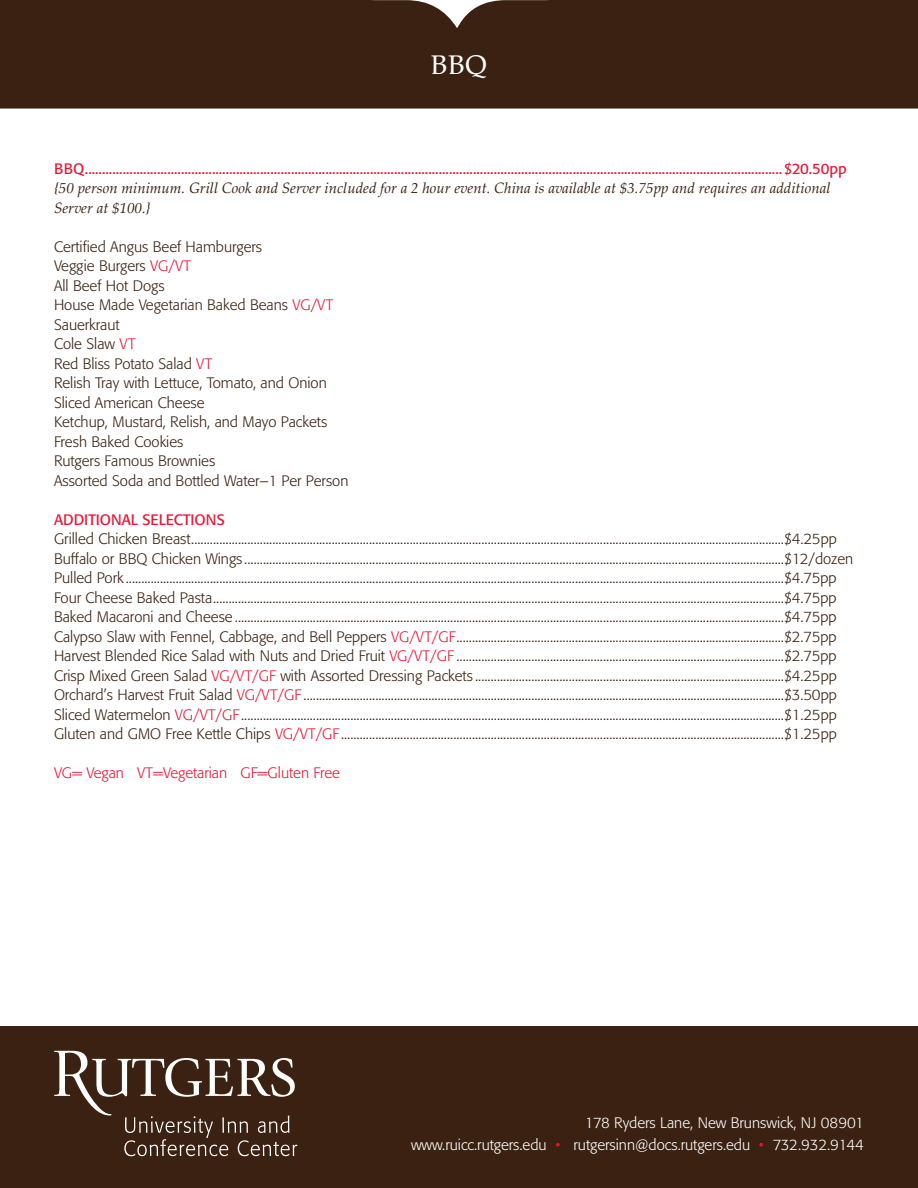
<style>
.page{position:relative;width:918px;height:1188px;background:#fff}
.page>*{position:absolute;margin:0;border:0;box-sizing:border-box;transform-origin:0 0}
.t1{font:27px "Palatino Linotype";color:#fff}
.t2{font:300 15px "Formata";color:#3a2111}
.Tab_on_headline{font:15px "Formata";color:#e51836}
.t3{font:italic 15px/19.5px "Palatino Linotype";color:#3a2111}
.t4{font:300 15px/22.5px "Formata";color:#fff;text-align:right}
.t5{font:300 15px "Formata";color:#e51836}
.s1{color:#e51836}
</style>
<div class="page">
<div style="left:0;top:0;width:918px;height:109px;background:#3a2111"></div>
<div style="left:0;top:1026px;width:918px;height:162px;background:#3a2111"></div>
<svg style="left:54px;top:1051px;width:243px;height:105px"></svg>
<p class="t1" style="left:431px;top:46px;width:57px">BBQ</p>
<p class="Tab_on_headline" style="left:54px;top:160px;width:794px">BBQ........................................................................................................................................................................................................... $20.50pp</p>
<p class="t3" style="left:54px;top:178px;width:778px">{50 person minimum. Grill Cook and Server included for a 2 hour event. China is available at $3.75pp and requires an additional<br>Server at $100.}</p>
<p class="t2" style="left:54px;top:238px;width:210px">Certified Angus Beef Hamburgers</p>
<p class="t2" style="left:54px;top:257px;width:138px">Veggie Burgers <span class="s1">VG/VT</span></p>
<p class="t2" style="left:54px;top:277px;width:112px">All Beef Hot Dogs</p>
<p class="t2" style="left:54px;top:296px;width:281px">House Made Vegetarian Baked Beans <span class="s1">VG/VT</span></p>
<p class="t2" style="left:54px;top:316px;width:67px">Sauerkraut</p>
<p class="t2" style="left:54px;top:335px;width:83px">Cole Slaw <span class="s1">VT</span></p>
<p class="t2" style="left:54px;top:355px;width:160px">Red Bliss Potato Salad <span class="s1">VT</span></p>
<p class="t2" style="left:54px;top:374px;width:274px">Relish Tray with Lettuce, Tomato, and Onion</p>
<p class="t2" style="left:54px;top:394px;width:152px">Sliced American Cheese</p>
<p class="t2" style="left:54px;top:413px;width:275px">Ketchup, Mustard, Relish, and Mayo Packets</p>
<p class="t2" style="left:54px;top:433px;width:131px">Fresh Baked Cookies</p>
<p class="t2" style="left:54px;top:452px;width:163px">Rutgers Famous Brownies</p>
<p class="t2" style="left:54px;top:472px;width:296px">Assorted Soda and Bottled Water–1 Per Person</p>
<p class="Tab_on_headline" style="left:54px;top:511px;width:172px">ADDITIONAL SELECTIONS</p>
<p class="t2" style="left:54px;top:530px;width:785px">Grilled Chicken Breast..............................................................................................................................................................................................$4.25pp</p>
<p class="t2" style="left:54px;top:550px;width:801px">Buffalo or BBQ Chicken Wings .............................................................................................................................................................................$12/dozen</p>
<p class="t2" style="left:54px;top:569px;width:784px">Pulled Pork ...................................................................................................................................................................................................................$4.75pp</p>
<p class="t2" style="left:54px;top:589px;width:784px">Four Cheese Baked Pasta.......................................................................................................................................................................................$4.75pp</p>
<p class="t2" style="left:54px;top:608px;width:784px">Baked Macaroni and Cheese ................................................................................................................................................................................$4.75pp</p>
<p class="t2" style="left:54px;top:628px;width:784px">Calypso Slaw with Fennel, Cabbage, and Bell Peppers <span class="s1">VG/VT/GF</span>.........................................................................................................$2.75pp</p>
<p class="t2" style="left:54px;top:647px;width:784px">Harvest Blended Rice Salad with Nuts and Dried Fruit <span class="s1">VG/VT/GF</span> .........................................................................................................$2.75pp</p>
<p class="t2" style="left:54px;top:667px;width:785px">Crisp Mixed Green Salad <span class="s1">VG/VT/GF</span> with Assorted Dressing Packets ...................................................................................................$4.25pp</p>
<p class="t2" style="left:54px;top:686px;width:785px">Orchard’s Harvest Fruit Salad <span class="s1">VG/VT/GF</span> ..........................................................................................................................................................$3.50pp</p>
<p class="t2" style="left:54px;top:706px;width:785px">Sliced Watermelon <span class="s1">VG/VT/GF</span> ..............................................................................................................................................................................$1.25pp</p>
<p class="t2" style="left:54px;top:725px;width:785px">Gluten and GMO Free Kettle Chips <span class="s1">VG/VT/GF</span>..............................................................................................................................................$1.25pp</p>
<p class="t5" style="left:54px;top:764px;width:288px">VG= Vegan VT=Vegetarian GF=Gluten Free</p>
<p class="t4" style="left:411px;top:1111px;width:454px">178 Ryders Lane, New Brunswick, NJ 08901<br>www.ruicc.rutgers.edu <span class="s1">•</span> rutgersinn@docs.rutgers.edu <span class="s1">•</span> 732.932.9144</p>
</div>
